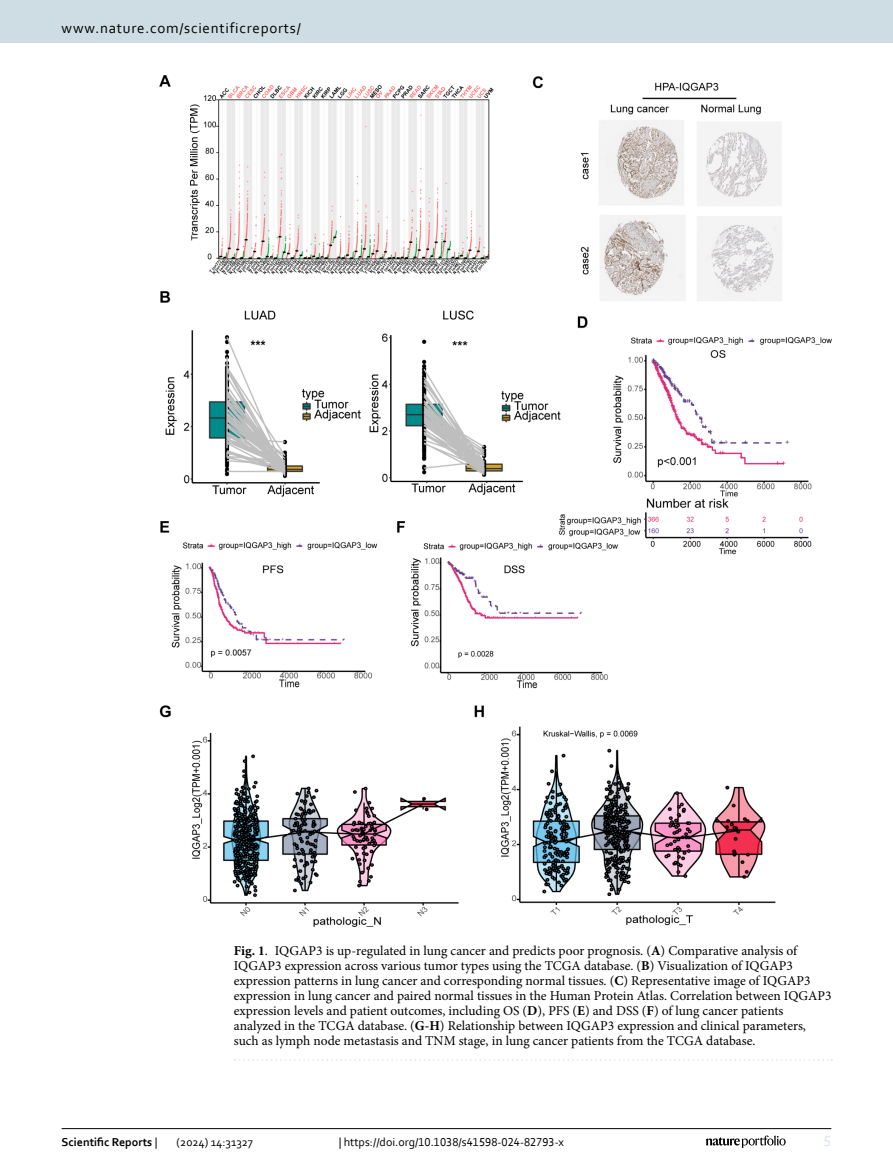
<style>
.page{position:relative;width:893px;height:1174px;background:#fff}
.page>*{position:absolute;margin:0;border:0;box-sizing:border-box;transform-origin:0 0}
.t1{font:15px "Corbel";letter-spacing:.05em;color:#000}
.t2{font:15px "Corbel";color:#d9e4eb}
.Figure_Caption{font:13.5px/15px "Minion Pro";color:#000}
.t3{font:12px "Corbel";color:#000}
.t4{font:700 12px "Corbel";color:#000}
.s1{font-weight:700}
.s2{font-weight:400}
</style>
<div class="page">
<img style="left:159px;top:76px;width:672px;height:850px">
<svg style="left:235px;top:1059px;width:597px;height:1px"></svg>
<hr style="left:62px;top:1128px;width:769px;height:1px;background:#000">
<svg style="left:706px;top:1135px;width:80px;height:12px"></svg>
<div style="left:0;top:0;width:893px;height:43px;background:#cedde4"></div>
<p class="t1" style="left:62px;top:18px;width:241px">www.nature.com/scientificreports/</p>
<p class="Figure_Caption" style="left:234px;top:942px;width:599px"><span class="s1">Fig. 1</span>. IQGAP3 is up-regulated in lung cancer and predicts poor prognosis. (<span class="s1">A</span>) Comparative analysis of IQGAP3 expression across various tumor types using the TCGA database. (<span class="s1">B</span>) Visualization of IQGAP3 expression patterns in lung cancer and corresponding normal tissues. (<span class="s1">C</span>) Representative image of IQGAP3 expression in lung cancer and paired normal tissues in the Human Protein Atlas. Correlation between IQGAP3 expression levels and patient outcomes, including OS (<span class="s1">D</span>), PFS (<span class="s1">E</span>) and DSS (<span class="s1">F</span>) of lung cancer patients analyzed in the TCGA database. (<span class="s1">G-H</span>) Relationship between IQGAP3 expression and clinical parameters, such as lymph node metastasis and TNM stage, in lung cancer patients from the TCGA database.</p>
<p class="t4" style="left:62px;top:1134px;width:97px">Scientific Reports <span class="s2">|</span></p>
<p class="t3" style="left:177px;top:1134px;width:78px">(2024) 14:31327</p>
<p class="t3" style="left:339px;top:1134px;width:227px">| https://doi.org/10.1038/s41598-024-82793-x</p>
<p class="t2" style="left:824px;top:1132px;width:9px">5</p>
</div>
